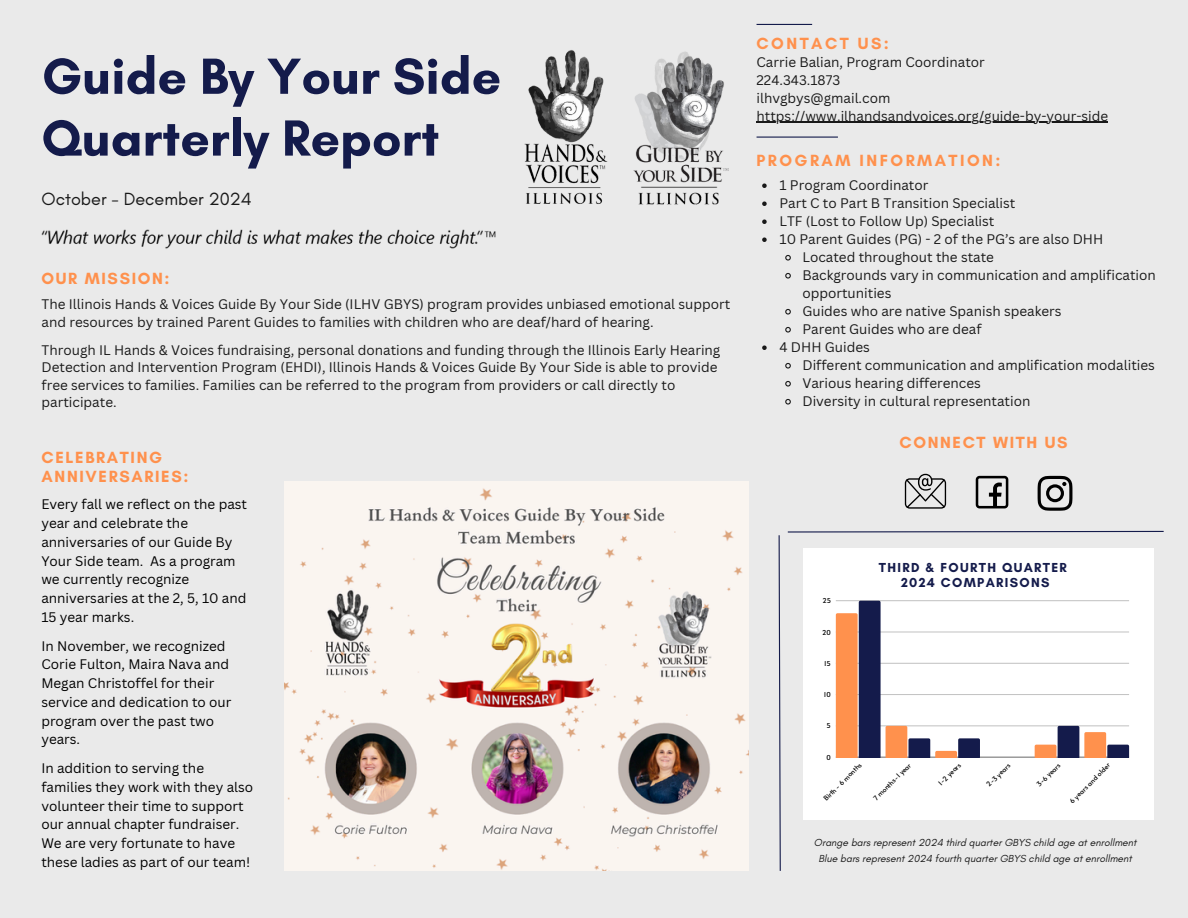
<style>
.page{position:relative;width:1188px;height:918px;background:#eaeaea}
.page>*{position:absolute;margin:0;border:0;box-sizing:border-box;transform-origin:0 0}
.t1{font:700 51.75px/61.8px "Glacial Indifference";color:#141b4b}
.t2{font:18px "Glacial Indifference";color:#191919}
.t3{font:700 16.5px/19.2px "Glacial Indifference";letter-spacing:.1em;color:#ff914d}
.t4{font:700 16.5px "Glacial Indifference";letter-spacing:.15em;color:#ff914d}
.t5{font:13.5px/17.2px "Canva Sans";color:#191919}
.t6{font:13.5px/18.8px "Canva Sans";color:#000}
.t7{font:700 13.35px/15.5px "Glacial Indifference";letter-spacing:.1em;color:#141b4b;text-align:center}
.t8{font:italic 10.35px "Glacial Indifference";color:#191919}
.t9{font:6.75px "Alata";color:#000}
</style>
<div class="page">
<svg style="left:787px;top:530px;width:377px;height:3px"></svg>
<svg style="left:778px;top:535px;width:3px;height:336px"></svg>
<hr style="left:757px;top:24px;width:55px;height:1px;background:#141b4b">
<hr style="left:757px;top:137px;width:81px;height:1px;background:#141b4b">
<img style="left:524px;top:50px;width:84px;height:154px">
<img style="left:633px;top:51px;width:96px;height:154px">
<div style="left:803px;top:548px;width:351px;height:271px;background:#fff"></div>
<hr style="left:836px;top:757px;width:293px;height:1px;background:#000;opacity:.6">
<hr style="left:836px;top:726px;width:293px;height:1px;background:#e8e8e8">
<hr style="left:836px;top:694px;width:293px;height:1px;background:#c4c4c4">
<hr style="left:836px;top:663px;width:293px;height:1px;background:#cdcdcd">
<hr style="left:836px;top:632px;width:293px;height:1px;background:#e0e0e0">
<hr style="left:836px;top:601px;width:293px;height:1px;background:#f2f2f2">
<svg style="left:836px;top:601px;width:144px;height:156px"></svg>
<svg style="left:1035px;top:726px;width:94px;height:31px"></svg>
<img style="left:42px;top:230px;width:454px;height:19px">
<svg style="left:905px;top:474px;width:41px;height:35px"></svg>
<svg style="left:976px;top:476px;width:32px;height:32px"></svg>
<svg style="left:1038px;top:476px;width:34px;height:35px"></svg>
<img style="left:284px;top:481px;width:465px;height:389px">
<hr style="left:757px;top:122px;width:351px;height:1px;background:#191919">
<svg style="left:762px;top:183px;width:5px;height:5px"></svg>
<svg style="left:762px;top:201px;width:5px;height:5px"></svg>
<svg style="left:762px;top:219px;width:5px;height:5px"></svg>
<svg style="left:762px;top:237px;width:5px;height:5px"></svg>
<svg style="left:785px;top:255px;width:6px;height:6px"></svg>
<svg style="left:785px;top:273px;width:6px;height:6px"></svg>
<svg style="left:785px;top:309px;width:6px;height:6px"></svg>
<svg style="left:785px;top:327px;width:6px;height:6px"></svg>
<svg style="left:762px;top:345px;width:5px;height:5px"></svg>
<svg style="left:785px;top:363px;width:6px;height:6px"></svg>
<svg style="left:785px;top:381px;width:6px;height:6px"></svg>
<svg style="left:785px;top:399px;width:6px;height:6px"></svg>
<h2 class="t1" style="left:42px;top:45px;width:461px">Guide By Your Side<br>Quarterly Report</h2>
<h2 class="t2" style="left:42px;top:188px;width:212px">October - December 2024</h2>
<p class="t3" style="left:42px;top:269px;width:130px">OUR MISSION:</p>
<p class="t5" style="left:42px;top:295px;width:690px">The Illinois Hands &amp; Voices Guide By Your Side (ILHV GBYS) program provides unbiased emotional support and resources by trained Parent Guides to families with children who are deaf/hard of hearing.</p>
<p class="t5" style="left:42px;top:341px;width:680px">Through IL Hands &amp; Voices fundraising, personal donations and funding through the Illinois Early Hearing Detection and Intervention Program (EHDI), Illinois Hands &amp; Voices Guide By Your Side is able to provide free services to families. Families can be referred to the program from providers or call directly to participate.</p>
<p class="t3" style="left:42px;top:448px;width:148px">CELEBRATING<br>ANNIVERSARIES:</p>
<p class="t6" style="left:41px;top:495px;width:207px">Every fall we reflect on the past year and celebrate the anniversaries of our Guide By<br>Your Side team. As a program we currently recognize anniversaries at the 2, 5, 10 and<br>15 year marks.</p>
<p class="t6" style="left:41px;top:636px;width:192px">In November, we recognized<br>Corie Fulton, Maira Nava and<br>Megan Christoffel for their service and dedication to our program over the past two years.</p>
<p class="t6" style="left:41px;top:759px;width:213px">In addition to serving the families they work with they also volunteer their time to support our annual chapter fundraiser.<br>We are very fortunate to have these ladies as part of our team!</p>
<h1 class="t4" style="left:757px;top:33px;width:134px">CONTACT US:</h1>
<p class="t5" style="left:757px;top:52px;width:230px;line-height:18px">Carrie Balian, Program Coordinator<br>224.343.1873<br>ilhvgbys@gmail.com</p>
<p class="t5" style="left:757px;top:107px;width:353px">https://www.ilhandsandvoices.org/guide-by-your-side</p>
<p class="t4" style="left:757px;top:151px;width:245px">PROGRAM INFORMATION:</p>
<h2 class="t5" style="left:779px;top:176px;width:150px">1 Program Coordinator</h2>
<h4 class="t5" style="left:779px;top:194px;width:237px">Part C to Part B Transition Specialist</h4>
<h4 class="t5" style="left:779px;top:212px;width:217px">LTF (Lost to Follow Up) Specialist</h4>
<h2 class="t5" style="left:779px;top:230px;width:325px">10 Parent Guides (PG) - 2 of the PG’s are also DHH</h2>
<h4 class="t5" style="left:802px;top:248px;width:193px">Located throughout the state</h4>
<h4 class="t5" style="left:802px;top:266px;width:355px;line-height:18px">Backgrounds vary in communication and amplification opportunities</h4>
<h4 class="t5" style="left:802px;top:302px;width:261px">Guides who are native Spanish speakers</h4>
<p class="t5" style="left:802px;top:320px;width:181px">Parent Guides who are deaf</p>
<p class="t5" style="left:779px;top:338px;width:92px">4 DHH Guides</p>
<h2 class="t5" style="left:802px;top:356px;width:354px">Different communication and amplification modalities</h2>
<h4 class="t5" style="left:802px;top:374px;width:180px">Various hearing differences</h4>
<p class="t5" style="left:802px;top:392px;width:230px">Diversity in cultural representation</p>
<p class="t3" style="left:899px;top:433px;width:170px">CONNECT WITH US</p>
<p class="t9" style="left:822px;top:596px;width:10px">25</p>
<p class="t9" style="left:822px;top:627px;width:10px">20</p>
<p class="t9" style="left:824px;top:658px;width:8px">15</p>
<p class="t9" style="left:824px;top:690px;width:8px">10</p>
<p class="t9" style="left:827px;top:721px;width:6px">5</p>
<p class="t9" style="left:826px;top:752px;width:6px">0</p>
<p class="t7" style="left:879px;top:559px;width:190px">THIRD &amp; FOURTH QUARTER<br>2024 COMPARISONS</p>
<p class="t9" style="left:821px;top:796px;width:52px;rotate:-45deg">Birth - 6 months</p>
<p class="t9" style="left:871px;top:796px;width:51px;rotate:-45deg">7 months-1 year</p>
<p class="t9" style="left:936px;top:781px;width:30px;rotate:-45deg">1-2 years</p>
<p class="t9" style="left:984px;top:782px;width:32px;rotate:-45deg">2-3 years</p>
<p class="t9" style="left:1034px;top:782px;width:32px;rotate:-45deg">3-6 years</p>
<p class="t9" style="left:1067px;top:799px;width:55px;rotate:-45deg">6 years and older</p>
<p class="t8" style="left:814px;top:837px;width:324px">Orange bars represent 2024 third quarter GBYS child age at enrollment</p>
<p class="t8" style="left:819px;top:852px;width:315px">Blue bars represent 2024 fourth quarter GBYS child age at enrollment</p>
</div>
